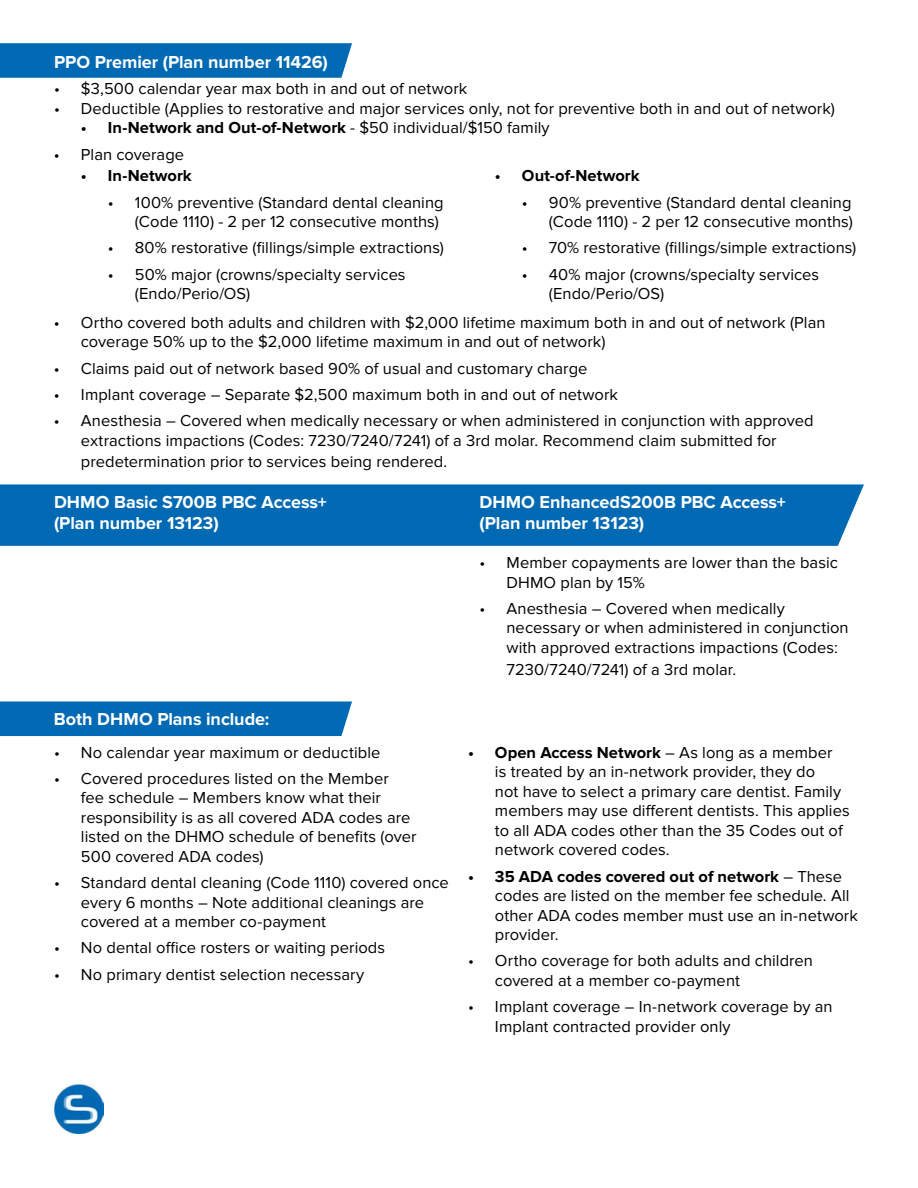
<style>
.page{position:relative;width:918px;height:1188px;background:#fff}
.page>*{position:absolute;margin:0;border:0;box-sizing:border-box;transform-origin:0 0}
.t1{font:700 18px/21.6px "Proxima Nova";letter-spacing:-.005em;color:#fff}
.t2{font:16.5px/19.5px "Proxima Nova";letter-spacing:.005em;color:#000}
.t3{font:700 16.5px "Proxima Nova";letter-spacing:.005em;color:#000}
.s1{font-weight:400}
.s2{font-weight:700}
</style>
<div class="page">
<div style="left:0;top:484px;width:864px;height:62px;background:#0069b4"></div>
<svg style="left:0;top:43px;width:352px;height:35px;background:#066db5"></svg>
<img style="left:54px;top:1084px;width:50px;height:50px">
<div style="left:0;top:701px;width:352px;height:35px;background:#0069b4"></div>
<p class="t1" style="left:54px;top:52px;width:275px">PPO Premier (Plan number 11426)</p>
<p class="t2" style="left:54px;top:79px;width:415px">• $3,500 calendar year max both in and out of network</p>
<p class="t2" style="left:54px;top:99px;width:783px">• Deductible (Applies to restorative and major services only, not for preventive both in and out of network)</p>
<p class="t3" style="left:81px;top:118px;width:470px">• In-Network and Out-of-Network <span class="s1">- $50 individual/$150 family</span></p>
<p class="t2" style="left:54px;top:145px;width:132px">• Plan coverage</p>
<p class="t3" style="left:81px;top:166px;width:112px">• In-Network</p>
<p class="t2" style="left:108px;top:193px;width:337px;text-align:right">• 100% preventive (Standard dental cleaning (Code 1110) - 2 per 12 consecutive months)</p>
<p class="t2" style="left:108px;top:238px;width:337px">• 80% restorative (fillings/simple extractions)</p>
<p class="t2" style="left:135px;top:265px;width:272px;text-indent:-27px">• 50% major (crowns/specialty services (Endo/Perio/OS)</p>
<p class="t3" style="left:495px;top:166px;width:146px">• Out-of-Network</p>
<p class="t2" style="left:522px;top:193px;width:332px;text-align:right">• 90% preventive (Standard dental cleaning (Code 1110) - 2 per 12 consecutive months)</p>
<p class="t2" style="left:522px;top:238px;width:336px">• 70% restorative (fillings/simple extractions)</p>
<p class="t2" style="left:549px;top:265px;width:272px;text-indent:-27px">• 40% major (crowns/specialty services (Endo/Perio/OS)</p>
<p class="t2" style="left:81px;top:313px;width:746px;text-indent:-27px">• Ortho covered both adults and children with $2,000 lifetime maximum both in and out of network (Plan coverage 50% up to the $2,000 lifetime maximum in and out of network)</p>
<p class="t2" style="left:54px;top:359px;width:535px">• Claims paid out of network based 90% of usual and customary charge</p>
<p class="t2" style="left:54px;top:385px;width:566px">• Implant coverage – Separate $2,500 maximum both in and out of network</p>
<p class="t2" style="left:81px;top:411px;width:734px;text-indent:-27px">• Anesthesia – Covered when medically necessary or when administered in conjunction with approved extractions impactions (Codes: 7230/7240/7241) of a 3rd molar. Recommend claim submitted for</p>
<p class="t2" style="left:81px;top:452px;width:368px">predetermination prior to services being rendered.</p>
<p class="t1" style="left:54px;top:491px;width:274px">DHMO Basic S700B PBC Access+ (Plan number 13123)</p>
<p class="t1" style="left:480px;top:491px;width:308px">DHMO EnhancedS200B PBC Access+ (Plan number 13123)</p>
<p class="t1" style="left:54px;top:709px;width:217px">Both DHMO Plans include:</p>
<p class="t2" style="left:54px;top:743px;width:328px">• No calendar year maximum or deductible</p>
<p class="t2" style="left:81px;top:769px;width:337px;text-indent:-27px">• Covered procedures listed on the Member<br>fee schedule – Members know what their responsibility is as all covered ADA codes are listed on the DHMO schedule of benefits (over 500 covered ADA codes)</p>
<p class="t2" style="left:81px;top:873px;width:369px;text-indent:-27px">• Standard dental cleaning (Code 1110) covered once every 6 months – Note additional cleanings are covered at a member co-payment</p>
<p class="t2" style="left:54px;top:939px;width:333px">• No dental office rosters or waiting periods</p>
<p class="t2" style="left:54px;top:965px;width:312px">• No primary dentist selection necessary</p>
<p class="t2" style="left:507px;top:553px;width:333px;text-indent:-27px">• Member copayments are lower than the basic<br>DHMO plan by 15%</p>
<p class="t2" style="left:507px;top:599px;width:344px;text-indent:-27px">• Anesthesia – Covered when medically necessary or when administered in conjunction with approved extractions impactions (Codes:</p>
<p class="t2" style="left:507px;top:660px;width:231px">7230/7240/7241) of a 3rd molar.</p>
<p class="t2" style="left:495px;top:743px;width:356px;text-indent:-27px"><span class="s2">• Open Access Network</span> – As long as a member<br>is treated by an in-network provider, they do<br>not have to select a primary care dentist. Family members may use different dentists. This applies to all ADA codes other than the 35 Codes out of network covered codes.</p>
<p class="t2" style="left:495px;top:867px;width:364px;text-indent:-27px"><span class="s2">• 35 ADA codes covered out of network</span> – These codes are listed on the member fee schedule. All other ADA codes member must use an in-network provider.</p>
<p class="t2" style="left:495px;top:951px;width:320px;text-indent:-27px">• Ortho coverage for both adults and children covered at a member co-payment</p>
<p class="t2" style="left:495px;top:997px;width:339px;text-indent:-27px">• Implant coverage – In-network coverage by an<br>Implant contracted provider only</p>
</div>
